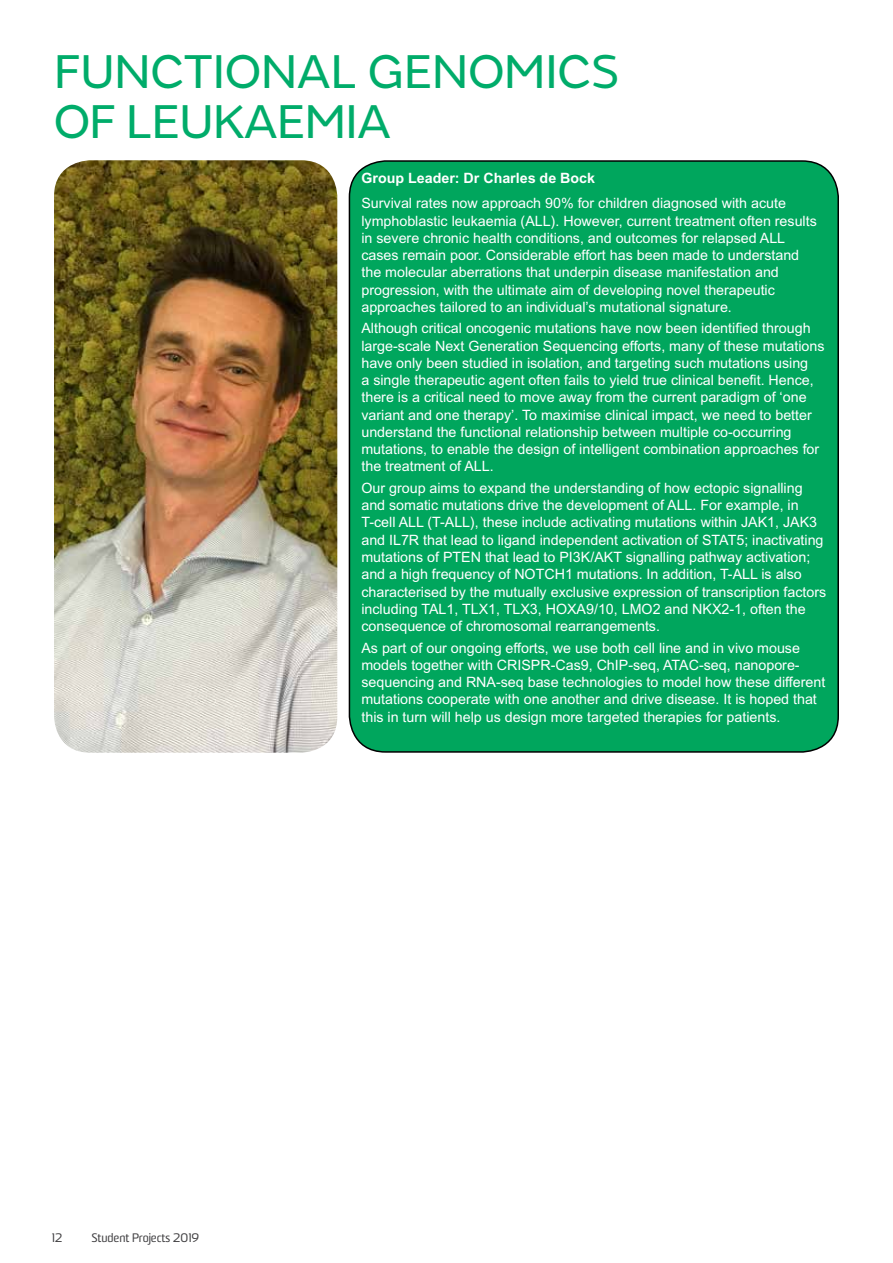
<style>
.page{position:relative;width:893px;height:1263px;background:#fff}
.page>*{position:absolute;margin:0;border:0;box-sizing:border-box;transform-origin:0 0}
.t1{font:49.5px/49.5px "FS Emeric";color:#00ac6a}
.t2{font:14.25px/17.2px "Arial MT Std";color:#fff}
.t3{font:700 14.25px "Arial MT Std";color:#fff}
.t4{font:12px "Sommet";color:#414042}
</style>
<div class="page">
<div style="left:349px;top:161px;width:489px;height:591px;background:#00a65d;border-radius:36px"></div>
<div style="left:349px;top:160px;width:490px;height:593px;border:2px solid #000;border-radius:36px"></div>
<img style="left:54px;top:160px;width:283px;height:593px">
<h1 class="t1" style="left:54px;top:44px;width:567px">FUNCTIONAL GENOMICS<br>OF LEUKAEMIA</h1>
<p class="t3" style="left:361px;top:169px;width:235px">Group Leader: Dr Charles de Bock</p>
<p class="t2" style="left:361px;top:195px;width:457px">Survival rates now approach 90% for children diagnosed with acute lymphoblastic leukaemia (ALL). However, current treatment often results in severe chronic health conditions, and outcomes for relapsed ALL cases remain poor. Considerable effort has been made to understand the molecular aberrations that underpin disease manifestation and progression, with the ultimate aim of developing novel therapeutic approaches tailored to an individual’s mutational signature.</p>
<p class="t2" style="left:361px;top:320px;width:465px">Although critical oncogenic mutations have now been identified through large-scale Next Generation Sequencing efforts, many of these mutations have only been studied in isolation, and targeting such mutations using<br>a single therapeutic agent often fails to yield true clinical benefit. Hence, there is a critical need to move away from the current paradigm of ‘one variant and one therapy’. To maximise clinical impact, we need to better understand the functional relationship between multiple co-occurring mutations, to enable the design of intelligent combination approaches for the treatment of ALL.</p>
<p class="t2" style="left:361px;top:479px;width:466px">Our group aims to expand the understanding of how ectopic signalling and somatic mutations drive the development of ALL. For example, in T-cell ALL (T-ALL), these include activating mutations within JAK1, JAK3 and IL7R that lead to ligand independent activation of STAT5; inactivating mutations of PTEN that lead to PI3K/AKT signalling pathway activation; and a high frequency of NOTCH1 mutations. In addition, T-ALL is also characterised by the mutually exclusive expression of transcription factors including TAL1, TLX1, TLX3, HOXA9/10, LMO2 and NKX2-1, often the consequence of chromosomal rearrangements.</p>
<p class="t2" style="left:361px;top:639px;width:465px">As part of our ongoing efforts, we use both cell line and in vivo mouse models together with CRISPR-Cas9, ChIP-seq, ATAC-seq, nanopore&shy;sequencing and RNA-seq base technologies to model how these different mutations cooperate with one another and drive disease. It is hoped that this in turn will help us design more targeted therapies for patients.</p>
<p class="t4" style="left:51px;top:1230px;width:13px">12</p>
<p class="t4" style="left:91px;top:1230px;width:109px">Student Projects 2019</p>
</div>
